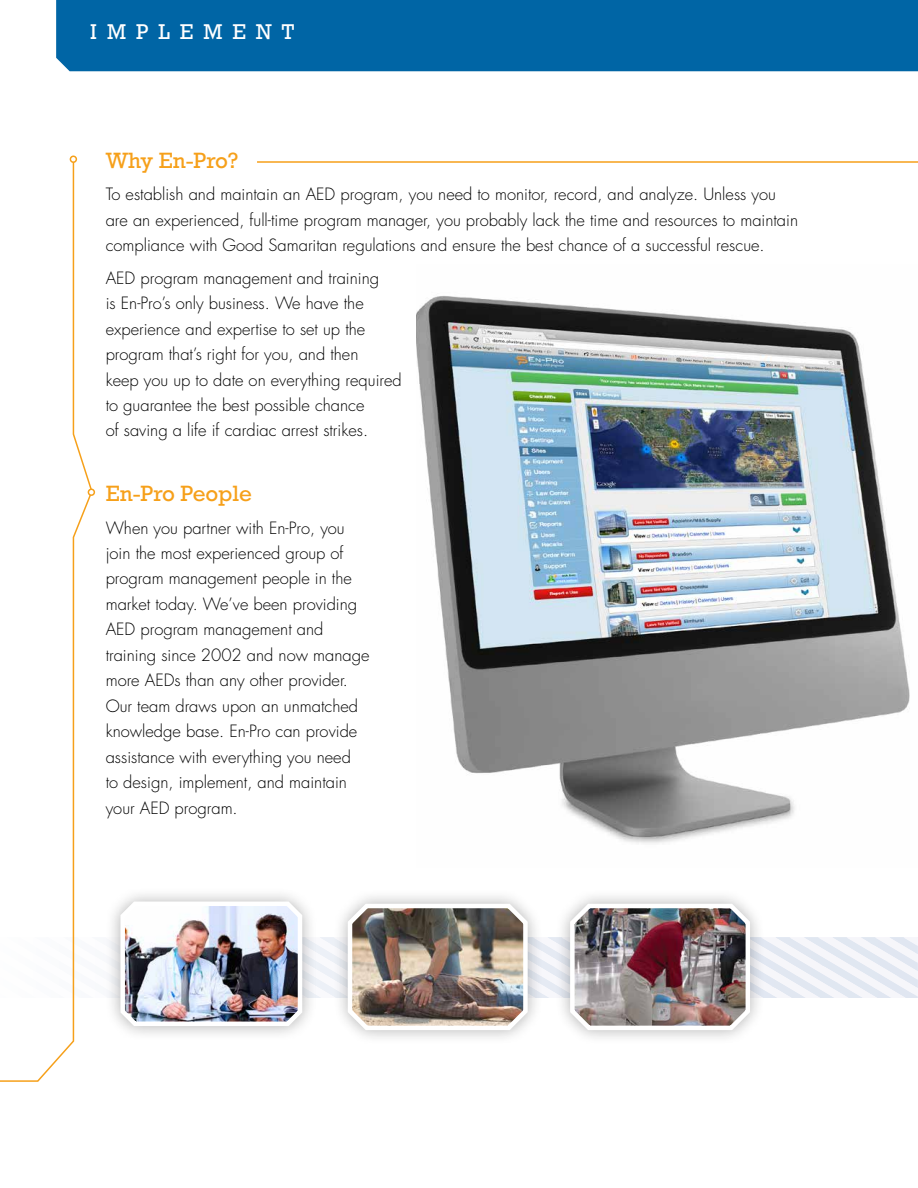
<style>
.page{position:relative;width:918px;height:1188px;background:#fff}
.page>*{position:absolute;margin:0;border:0;box-sizing:border-box;transform-origin:0 0}
.t1{font:22.5px "Rockwell";color:#f6a01a}
.t2{font:21.75px "Rockwell";letter-spacing:.46em;color:#fff}
.t3{font:300 16.5px/25.5px "Futura Std";color:#000}
</style>
<div class="page">
<div style="left:56px;top:0;width:862px;height:71px;background:#0065a5"></div>
<svg style="left:0;top:158px;width:93px;height:924px"></svg>
<img style="left:416px;top:296px;width:494px;height:547px">
<svg style="left:70px;top:156px;width:7px;height:7px"></svg>
<svg style="left:88px;top:489px;width:7px;height:7px"></svg>
<hr style="left:257px;top:161px;width:661px;height:2px;background:#f6a01a">
<div style="left:105px;top:886px;width:212px;height:155px;background:#fbfbfb"></div>
<div style="left:332px;top:888px;width:211px;height:157px;background:#000;opacity:.3"></div>
<div style="left:555px;top:888px;width:210px;height:157px;background:#000;opacity:.3"></div>
<img style="left:0;top:897px;width:918px;height:135px">
<h2 class="t2" style="left:90px;top:19px;width:205px">IMPLEMENT</h2>
<h1 class="t1" style="left:106px;top:147px;width:134px">Why En-Pro?</h1>
<p class="t3" style="left:106px;top:182px;width:694px">To establish and maintain an AED program, you need to monitor, record, and analyze. Unless you are an experienced, full-time program manager, you probably lack the time and resources to maintain compliance with Good Samaritan regulations and ensure the best chance of a successful rescue.</p>
<p class="t3" style="left:106px;top:265px;width:298px">AED program management and training<br>is En-Pro’s only business. We have the experience and expertise to set up the program that’s right for you, and then<br>keep you up to date on everything required to guarantee the best possible chance<br>of saving a life if cardiac arrest strikes.</p>
<h1 class="t1" style="left:106px;top:481px;width:148px">En-Pro People</h1>
<p class="t3" style="left:106px;top:515px;width:265px">When you partner with En-Pro, you join the most experienced group of program management people in the market today. We’ve been providing<br>AED program management and training since 2002 and now manage more AEDs than any other provider.<br>Our team draws upon an unmatched knowledge base. En-Pro can provide assistance with everything you need<br>to design, implement, and maintain your AED program.</p>
</div>
